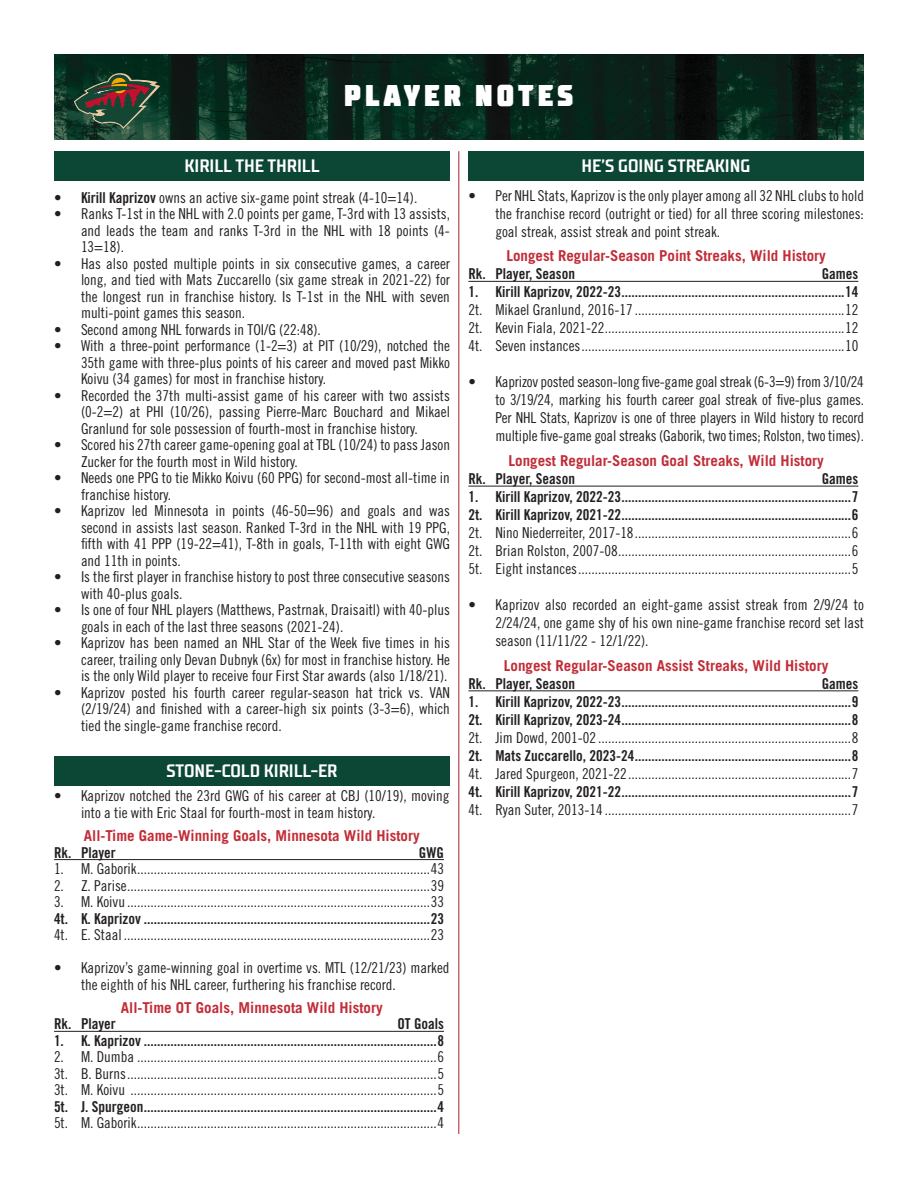
<style>
.page{position:relative;width:918px;height:1188px;background:#fff}
.page>*{position:absolute;margin:0;border:0;box-sizing:border-box;transform-origin:0 0}
.t1{font:900 30px "TT Supermolot Condensed";letter-spacing:.11em;color:#fff}
.Big_Player_Stat_Box{font:700 18px "TT Supermolot Condensed";color:#fff}
.t2{font:15px/16.5px "Trade Gothic LT Std Cn 18";color:#231f20;text-align:justify}
.t3{font:15px "Trade Gothic LT Std Bd Cn 20";color:#231f20}
.t4{font:700 15px "Trade Gothic LT Std";color:#c12c37}
.s1{font-family:"Trade Gothic LT Std Bd Cn 20"}
</style>
<div class="page">
<hr style="left:459px;top:151px;width:1px;height:983px;background:#aa1e2d">
<img style="left:54px;top:54px;width:810px;height:86px">
<svg style="left:74px;top:73px;width:86px;height:56px;background:#3b4837"></svg>
<div style="left:468px;top:151px;width:396px;height:29px;background:#0c4634"></div>
<hr style="left:468px;top:281px;width:390px;height:1px;background:#231f20">
<hr style="left:468px;top:486px;width:390px;height:1px;background:#231f20">
<hr style="left:468px;top:690px;width:390px;height:1px;background:#231f20">
<div style="left:54px;top:151px;width:396px;height:29px;background:#0c4634"></div>
<div style="left:54px;top:756px;width:396px;height:29px;background:#0c4634"></div>
<hr style="left:54px;top:859px;width:390px;height:1px;background:#231f20">
<hr style="left:54px;top:1031px;width:390px;height:1px;background:#231f20">
<h1 class="t1" style="left:344px;top:78px;width:232px">PLAYER NOTES</h1>
<p class="Big_Player_Stat_Box" style="left:185px;top:155px;width:136px">KIRILL THE THRILL</p>
<p class="t2" style="left:54px;top:189px;width:365px"><span class="s1">• Kirill Kaprizov</span> owns an active six-game point streak (4-10=14).</p>
<p class="t2" style="left:81px;top:205px;width:371px;text-indent:-27px">• Ranks T-1st in the NHL with 2.0 points per game, T-3rd with 13 assists, and leads the team and ranks T-3rd in the NHL with 18 points (4- 13=18).</p>
<p class="t2" style="left:81px;top:255px;width:371px;text-indent:-27px">• Has also posted multiple points in six consecutive games, a career long, and tied with Mats Zuccarello (six game streak in 2021-22) for the longest run in franchise history. Is T-1st in the NHL with seven multi-point games this season.</p>
<p class="t2" style="left:54px;top:321px;width:268px">• Second among NHL forwards in TOI/G (22:48).</p>
<p class="t2" style="left:81px;top:337px;width:371px;text-indent:-27px">• With a three-point performance (1-2=3) at PIT (10/29), notched the 35th game with three-plus points of his career and moved past Mikko Koivu (34 games) for most in franchise history.</p>
<p class="t2" style="left:81px;top:387px;width:371px;text-indent:-27px">• Recorded the 37th multi-assist game of his career with two assists (0-2=2) at PHI (10/26), passing Pierre-Marc Bouchard and Mikael Granlund for sole possession of fourth-most in franchise history.</p>
<p class="t2" style="left:81px;top:436px;width:371px;text-indent:-27px">• Scored his 27th career game-opening goal at TBL (10/24) to pass Jason<br>Zucker for the fourth most in Wild history.</p>
<p class="t2" style="left:81px;top:469px;width:370px;text-indent:-27px">• Needs one PPG to tie Mikko Koivu (60 PPG) for second-most all-time in franchise history.</p>
<p class="t2" style="left:81px;top:502px;width:371px;text-indent:-27px">• Kaprizov led Minnesota in points (46-50=96) and goals and was second in assists last season. Ranked T-3rd in the NHL with 19 PPG, fifth with 41 PPP (19-22=41), T-8th in goals, T-11th with eight GWG and 11th in points.</p>
<p class="t2" style="left:81px;top:568px;width:370px;text-indent:-27px">• Is the first player in franchise history to post three consecutive seasons with 40-plus goals.</p>
<p class="t2" style="left:81px;top:601px;width:371px;text-indent:-27px">• Is one of four NHL players (Matthews, Pastrnak, Draisaitl) with 40-plus goals in each of the last three seasons (2021-24).</p>
<p class="t2" style="left:81px;top:634px;width:371px;text-indent:-27px">• Kaprizov has been named an NHL Star of the Week five times in his career, trailing only Devan Dubnyk (6x) for most in franchise history. He is the only Wild player to receive four First Star awards (also 1/18/21).</p>
<p class="t2" style="left:81px;top:684px;width:371px;text-indent:-27px">• Kaprizov posted his fourth career regular-season hat trick vs. VAN (2/19/24) and finished with a career-high six points (3-3=6), which tied the single-game franchise record.</p>
<p class="Big_Player_Stat_Box" style="left:167px;top:760px;width:172px">STONE-COLD KIRILL-ER</p>
<p class="t2" style="left:81px;top:788px;width:370px;text-indent:-27px">• Kaprizov notched the 23rd GWG of his career at CBJ (10/19), moving into a tie with Eric Staal for fourth-most in team history.</p>
<p class="t4" style="left:84px;top:827px;width:337px">All-Time Game-Winning Goals, Minnesota Wild History</p>
<p class="t3" style="left:54px;top:843px;width:63px">Rk. Player</p>
<p class="t3" style="left:419px;top:843px;width:27px">GWG</p>
<p class="t2" style="left:54px;top:860px;width:392px">1. M. Gaborik........................................................................................43</p>
<p class="t2" style="left:54px;top:877px;width:392px">2. Z. Parise...........................................................................................39</p>
<p class="t2" style="left:54px;top:893px;width:392px">3. M. Koivu ...........................................................................................33</p>
<p class="t3" style="left:54px;top:909px;width:392px">4t. K. Kaprizov ......................................................................................23</p>
<p class="t2" style="left:54px;top:926px;width:392px">4t. E. Staal ............................................................................................23</p>
<p class="t2" style="left:81px;top:959px;width:370px;text-indent:-27px">• Kaprizov’s game-winning goal in overtime vs. MTL (12/21/23) marked the eighth of his NHL career, furthering his franchise record.</p>
<p class="t4" style="left:121px;top:998px;width:263px">All-Time OT Goals, Minnesota Wild History</p>
<p class="t3" style="left:54px;top:1015px;width:63px">Rk. Player</p>
<p class="t3" style="left:397px;top:1015px;width:48px">OT Goals</p>
<p class="t3" style="left:54px;top:1032px;width:392px">1. K. Kaprizov ........................................................................................8</p>
<p class="t2" style="left:54px;top:1049px;width:392px">2. M. Dumba ..........................................................................................6</p>
<p class="t2" style="left:54px;top:1065px;width:392px">3t. B. Burns.............................................................................................5</p>
<p class="t2" style="left:54px;top:1082px;width:392px">3t. M. Koivu ............................................................................................5</p>
<p class="t3" style="left:54px;top:1098px;width:392px">5t. J. Spurgeon........................................................................................4</p>
<p class="t2" style="left:54px;top:1115px;width:392px">5t. M. Gaborik..........................................................................................4</p>
<p class="Big_Player_Stat_Box" style="left:581px;top:155px;width:171px">HE’S GOING STREAKING</p>
<p class="t2" style="left:495px;top:186px;width:370px;line-height:18px;text-indent:-27px">• Per NHL Stats, Kaprizov is the only player among all 32 NHL clubs to hold the franchise record (outright or tied) for all three scoring milestones: goal streak, assist streak and point streak.</p>
<p class="t4" style="left:506px;top:247px;width:321px">Longest Regular-Season Point Streaks, Wild History</p>
<p class="t3" style="left:468px;top:265px;width:108px">Rk. Player, Season</p>
<p class="t3" style="left:822px;top:265px;width:38px">Games</p>
<p class="t3" style="left:468px;top:283px;width:392px">1. Kirill Kaprizov, 2022-23...................................................................14</p>
<p class="t2" style="left:468px;top:302px;width:392px">2t. Mikael Granlund, 2016-17 ...............................................................12</p>
<p class="t2" style="left:468px;top:320px;width:392px">2t. Kevin Fiala, 2021-22........................................................................12</p>
<p class="t2" style="left:468px;top:338px;width:392px">4t. Seven instances...............................................................................10</p>
<p class="t2" style="left:495px;top:373px;width:370px;line-height:18px;text-indent:-27px">• Kaprizov posted season-long five-game goal streak (6-3=9) from 3/10/24 to 3/19/24, marking his fourth career goal streak of five-plus games.<br>Per NHL Stats, Kaprizov is one of three players in Wild history to record multiple five-game goal streaks (Gaborik, two times; Rolston, two times).</p>
<p class="t4" style="left:509px;top:452px;width:317px">Longest Regular-Season Goal Streaks, Wild History</p>
<p class="t3" style="left:468px;top:470px;width:108px">Rk. Player, Season</p>
<p class="t3" style="left:822px;top:470px;width:38px">Games</p>
<p class="t3" style="left:468px;top:488px;width:392px">1. Kirill Kaprizov, 2022-23.....................................................................7</p>
<p class="t3" style="left:468px;top:506px;width:392px">2t. Kirill Kaprizov, 2021-22.....................................................................6</p>
<p class="t2" style="left:468px;top:524px;width:392px">2t. Nino Niederreiter, 2017-18.................................................................6</p>
<p class="t2" style="left:468px;top:542px;width:392px">2t. Brian Rolston, 2007-08......................................................................6</p>
<p class="t2" style="left:468px;top:560px;width:392px">5t. Eight instances..................................................................................5</p>
<p class="t2" style="left:495px;top:596px;width:370px;line-height:18px;text-indent:-27px">• Kaprizov also recorded an eight-game assist streak from 2/9/24 to 2/24/24, one game shy of his own nine-game franchise record set last season (11/11/22 - 12/1/22).</p>
<p class="t4" style="left:504px;top:656px;width:326px">Longest Regular-Season Assist Streaks, Wild History</p>
<p class="t3" style="left:468px;top:675px;width:108px">Rk. Player, Season</p>
<p class="t3" style="left:822px;top:675px;width:38px">Games</p>
<p class="t3" style="left:468px;top:693px;width:392px">1. Kirill Kaprizov, 2022-23.....................................................................9</p>
<p class="t3" style="left:468px;top:711px;width:392px">2t. Kirill Kaprizov, 2023-24.....................................................................8</p>
<p class="t2" style="left:468px;top:729px;width:392px">2t. Jim Dowd, 2001-02 ............................................................................8</p>
<p class="t3" style="left:468px;top:747px;width:392px">2t. Mats Zuccarello, 2023-24.................................................................8</p>
<p class="t2" style="left:468px;top:765px;width:392px">4t. Jared Spurgeon, 2021-22...................................................................7</p>
<p class="t3" style="left:468px;top:783px;width:392px">4t. Kirill Kaprizov, 2021-22.....................................................................7</p>
<p class="t2" style="left:468px;top:801px;width:392px">4t. Ryan Suter, 2013-14 ..........................................................................7</p>
</div>
